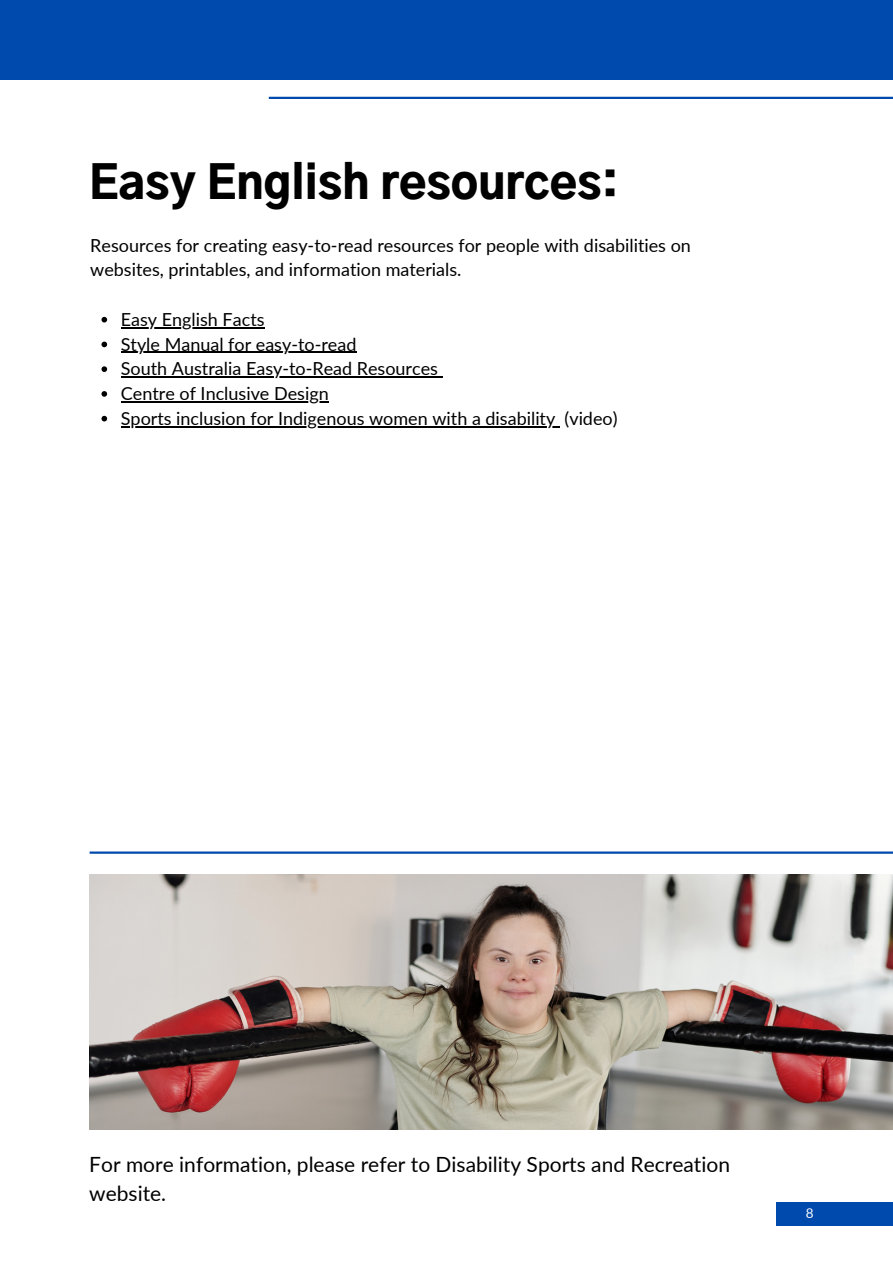
<style>
.page{position:relative;width:893px;height:1264px;background:#fff}
.page>*{position:absolute;margin:0;border:0;box-sizing:border-box;transform-origin:0 0}
.t1{font:900 45px "Gothic A1";color:#000}
.t2{font:21px/29.2px "Lato";color:#000}
.t3{font:18px/24.8px "Lato";color:#000}
.t4{font:13.5px "Lato";color:#fff}
</style>
<div class="page">
<hr style="left:269px;top:97px;width:623px;height:2px;background:#004aad">
<div style="left:775px;top:1201px;width:117px;height:24px;background:#004aad"></div>
<hr style="left:90px;top:851px;width:802px;height:2px;background:#004aad">
<img style="left:89px;top:874px;width:803px;height:255px">
<svg style="left:101px;top:317px;width:6px;height:5px"></svg>
<hr style="left:121px;top:327px;width:143px;height:1px;background:#000">
<svg style="left:101px;top:341px;width:6px;height:6px"></svg>
<hr style="left:121px;top:352px;width:235px;height:1px;background:#000">
<svg style="left:101px;top:366px;width:6px;height:6px"></svg>
<hr style="left:121px;top:376px;width:231px;height:1px;background:#000">
<hr style="left:352px;top:376px;width:86px;height:1px;background:#000">
<svg style="left:101px;top:391px;width:6px;height:6px"></svg>
<hr style="left:121px;top:401px;width:208px;height:1px;background:#000">
<svg style="left:101px;top:416px;width:6px;height:5px"></svg>
<hr style="left:121px;top:426px;width:434px;height:1px;background:#000">
<div style="left:0;top:0;width:892px;height:80px;background:#004aad"></div>
<p class="t1" style="left:89px;top:163px;width:531px">Easy English resources:</p>
<p class="t3" style="left:90px;top:232px;width:602px">Resources for creating easy-to-read resources for people with disabilities on websites, printables, and information materials.</p>
<p class="t3" style="left:121px;top:306px;width:145px">Easy English Facts</p>
<p class="t3" style="left:121px;top:331px;width:237px">Style Manual for easy-to-read</p>
<p class="t3" style="left:121px;top:356px;width:319px">South Australia Easy-to-Read Resources</p>
<p class="t3" style="left:121px;top:381px;width:209px">Centre of Inclusive Design</p>
<p class="t3" style="left:121px;top:405px;width:498px">Sports inclusion for Indigenous women with a disability (video)</p>
<p class="t2" style="left:89px;top:1149px;width:642px">For more information, please refer to Disability Sports and Recreation website.</p>
<p class="t4" style="left:805px;top:1204px;width:9px">8</p>
</div>
